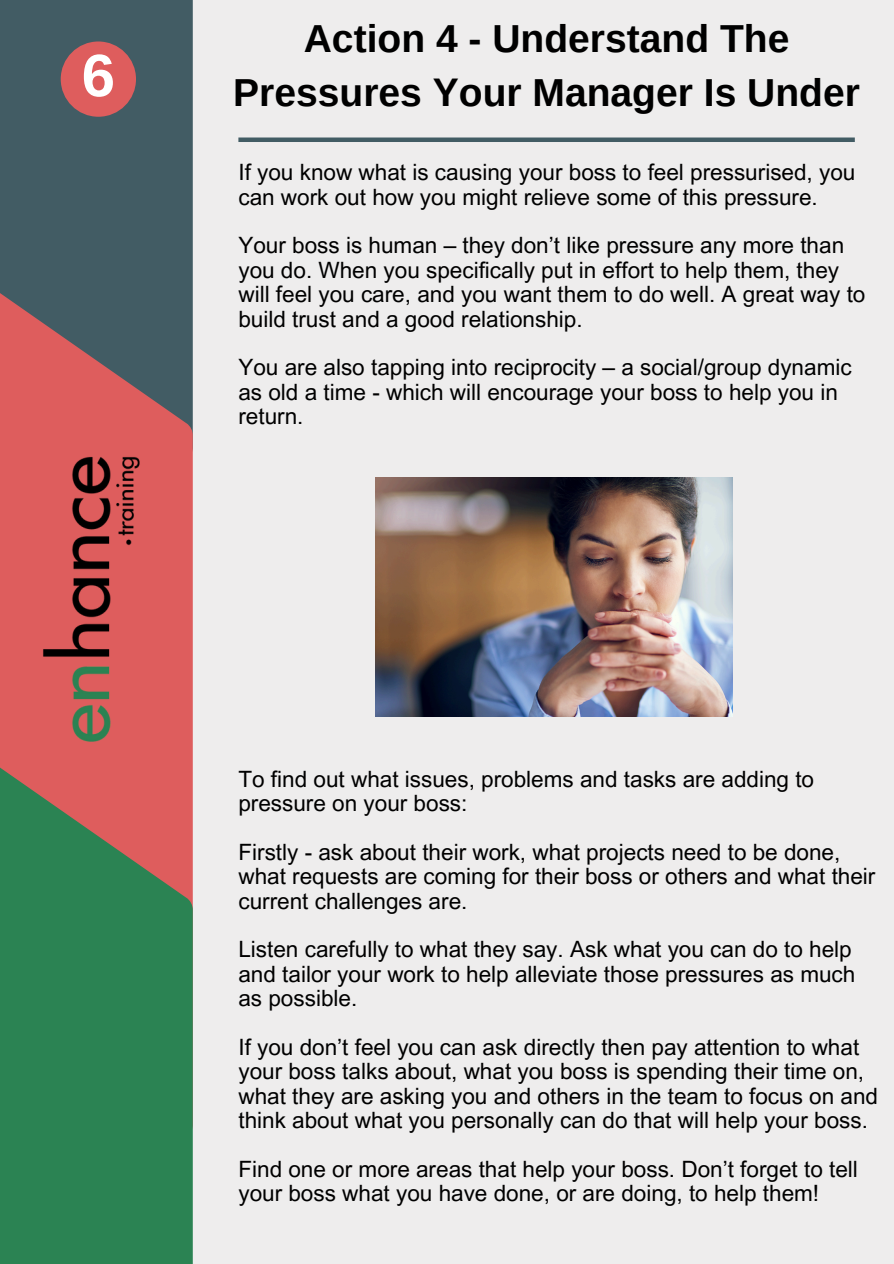
<style>
.page{position:relative;width:894px;height:1264px;background:#fff}
.page>*{position:absolute;margin:0;border:0;box-sizing:border-box;transform-origin:0 0}
.t1{font:700 60px "Arimo";color:#fff}
.t2{font:700 39px/54px "Arimo";color:#000;text-align:center}
.t3{font:22.5px/24.3px "Arial MT Pro";color:#000}
</style>
<div class="page">
<div style="left:0;top:0;width:893px;height:1263px;background:#eeeded"></div>
<div style="left:0;top:0;width:193px;height:191px;background:#425c64"></div>
<svg style="left:0;top:191px;width:193px;height:474px;fill:#425c64"></svg>
<svg style="left:0;top:665px;width:193px;height:598px;fill:#2b8353"></svg>
<img style="left:24px;top:442px;width:131px;height:315px">
<div style="left:238px;top:137px;width:616px;height:5px;background:#425c64"></div>
<div style="left:61px;top:41px;width:75px;height:76px;background:#de5d5d;border-radius:50%"></div>
<img style="left:375px;top:478px;width:357px;height:238px">
<p class="t1" style="left:82px;top:42px;width:35px">6</p>
<p class="t2" style="left:233px;top:11px;width:628px">Action 4 - Understand The<br>Pressures Your Manager Is Under</p>
<p class="t3" style="left:238px;top:163px;width:618px">If you know what is causing your boss to feel pressurised, you can work out how you might relieve some of this pressure.</p>
<p class="t3" style="left:238px;top:236px;width:628px">Your boss is human – they don’t like pressure any more than you do. When you specifically put in effort to help them, they will feel you care, and you want them to do well. A great way to build trust and a good relationship.</p>
<h1 class="t3" style="left:238px;top:358px;width:614px">You are also tapping into reciprocity – a social/group dynamic as old a time - which will encourage your boss to help you in return.</h1>
<p class="t3" style="left:238px;top:769px;width:577px">To find out what issues, problems and tasks are adding to pressure on your boss:</p>
<p class="t3" style="left:238px;top:842px;width:638px">Firstly - ask about their work, what projects need to be done, what requests are coming for their boss or others and what their current challenges are.</p>
<p class="t3" style="left:238px;top:940px;width:618px">Listen carefully to what they say. Ask what you can do to help and tailor your work to help alleviate those pressures as much as possible.</p>
<p class="t3" style="left:238px;top:1037px;width:641px">If you don’t feel you can ask directly then pay attention to what your boss talks about, what you boss is spending their time on, what they are asking you and others in the team to focus on and think about what you personally can do that will help your boss.</p>
<p class="t3" style="left:238px;top:1159px;width:621px">Find one or more areas that help your boss. Don’t forget to tell your boss what you have done, or are doing, to help them!</p>
</div>
